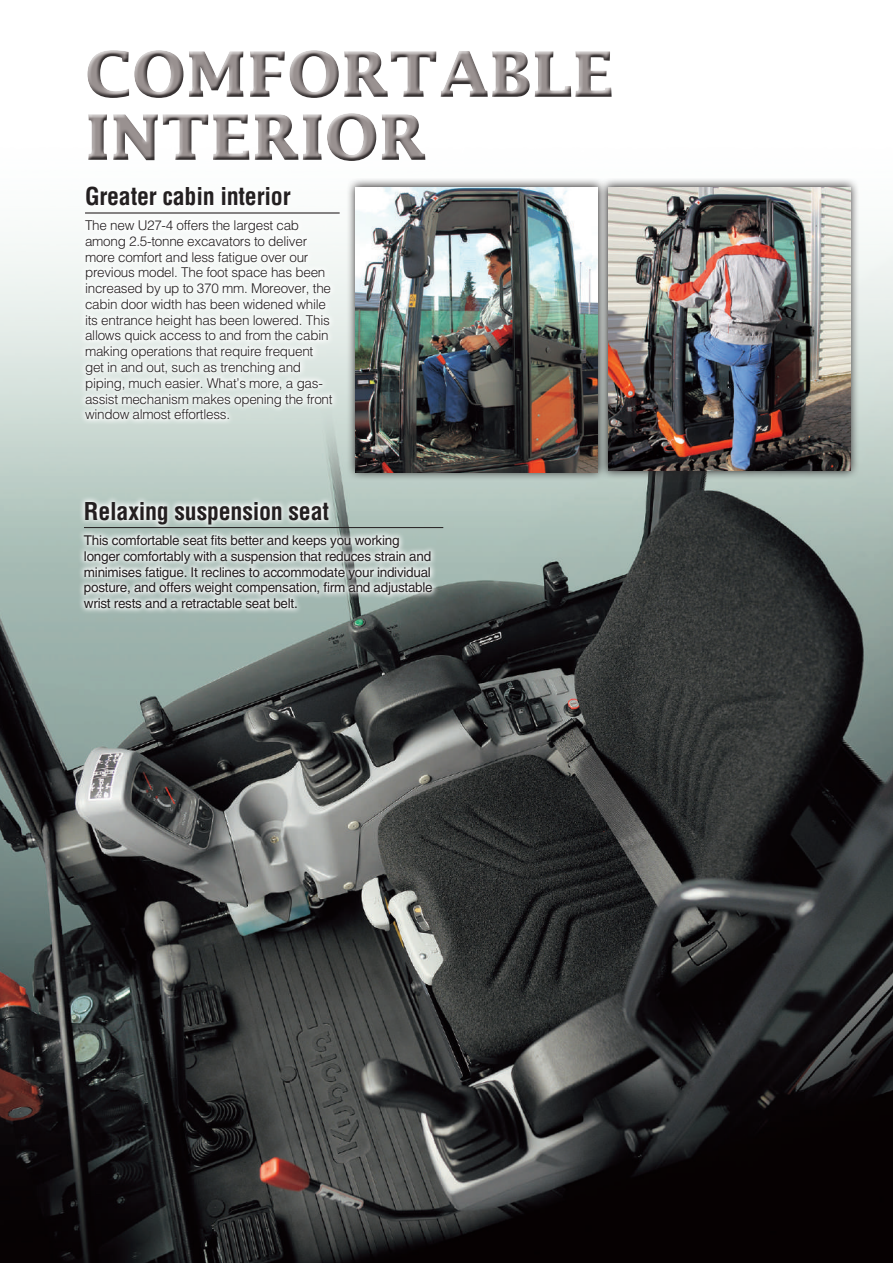
<style>
.page{position:relative;width:893px;height:1263px;background:#fff}
.page>*{position:absolute;margin:0;border:0;box-sizing:border-box;transform-origin:0 0}
.t1{font:700 63px/63px "Lucida";color:#999190}
.t2{font:700 condensed 24px "Helvetica";letter-spacing:-.01em;color:#231f20}
.t3{font:300 13.5px/15.8px "Helvetica";letter-spacing:-.02em;color:#231f20}
.t4{font:13.5px/15.8px "Helvetica";letter-spacing:-.02em;color:#231f20}
</style>
<div class="page">
<img style="left:0;top:212px;width:893px;height:1051px">
<div style="left:85px;top:49px;width:532px;height:116px;background:#231f20;opacity:.75"></div>
<svg style="left:79px;top:212px;width:260px;height:214px;fill:#f3f7f5"></svg>
<svg style="left:78px;top:496px;width:361px;height:118px;background:#c8d4cf"></svg>
<hr style="left:84px;top:527px;width:359px;height:1px;background:#231f20">
<hr style="left:85px;top:213px;width:255px;height:1px;background:#110a0c">
<svg style="left:346px;top:179px;width:261px;height:302px;background:#b4bab7"></svg>
<img style="left:355px;top:187px;width:243px;height:285px">
<svg style="left:599px;top:179px;width:260px;height:301px;background:#a6aba8"></svg>
<img style="left:608px;top:187px;width:242px;height:284px">
<h1 class="t1" style="left:85px;top:41px;width:530px">COMFORTABLE<br>INTERIOR</h1>
<h2 class="t2" style="left:85px;top:182px;width:207px">Greater cabin interior</h2>
<p class="t3" style="left:85px;top:217px;width:249px">The new U27-4 offers the largest cab among 2.5-tonne excavators to deliver more comfort and less fatigue over our previous model. The foot space has been increased by up to 370 mm. Moreover, the cabin door width has been widened while its entrance height has been lowered. This allows quick access to and from the cabin making operations that require frequent get in and out, such as trenching and piping, much easier. What’s more, a gas&shy;assist mechanism makes opening the front window almost effortless.</p>
<h2 class="t2" style="left:84px;top:497px;width:247px">Relaxing suspension seat</h2>
<p class="t4" style="left:84px;top:532px;width:350px">This comfortable seat fits better and keeps you working longer comfortably with a suspension that reduces strain and minimises fatigue. It reclines to accommodate your individual posture, and offers weight compensation, firm and adjustable wrist rests and a retractable seat belt.</p>
</div>
